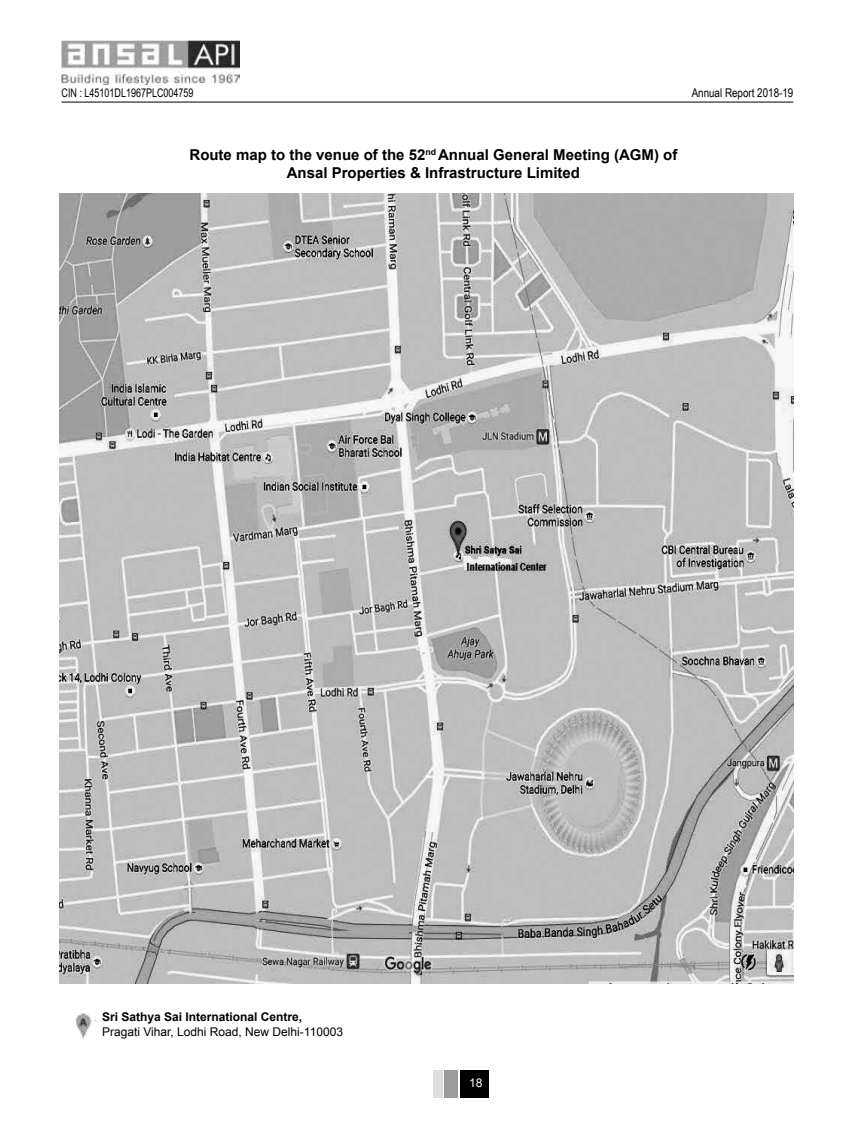
<style>
.page{position:relative;width:864px;height:1134px;background:#fff}
.page>*{position:absolute;margin:0;border:0;box-sizing:border-box;transform-origin:0 0}
.t1{font:700 15px/18px "Arial";color:#000;text-align:center}
.t2{font:12px "Arial";color:#000}
.t3{font:700 12px "Arial";color:#000}
.t4{font:12px "Arial Th";color:#000}
.t5{font:12px "Arial Narrow";color:#000}
.t6{font:12px "Arial";color:#fff}
</style>
<div class="page">
<div style="left:444px;top:1070px;width:13px;height:27px;background:#9c9c9c"></div>
<hr style="left:62px;top:102px;width:731px;height:1px;background:#000">
<div style="left:460px;top:1070px;width:29px;height:27px;background:#000"></div>
<div style="left:433px;top:1070px;width:10px;height:27px;background:#dedede"></div>
<img style="left:62px;top:41px;width:178px;height:43px">
<img style="left:60px;top:193px;width:733px;height:791px">
<img style="left:76px;top:1013px;width:20px;height:26px">
<p class="t4" style="left:62px;top:86px;width:133px">CIN : L45101DL1967PLC004759</p>
<p class="t5" style="left:692px;top:84px;width:103px">Annual Report 2018-19</p>
<p class="t1" style="left:190px;top:146px;width:489px">Route map to the venue of the 52<sup>nd</sup> Annual General Meeting (AGM) of<br>Ansal Properties &amp; Infrastructure Limited</p>
<p class="t3" style="left:102px;top:1009px;width:202px">Sri Sathya Sai International Centre,</p>
<p class="t2" style="left:102px;top:1024px;width:243px">Pragati Vihar, Lodhi Road, New Delhi-110003</p>
<p class="t6" style="left:469px;top:1075px;width:15px">18</p>
</div>
